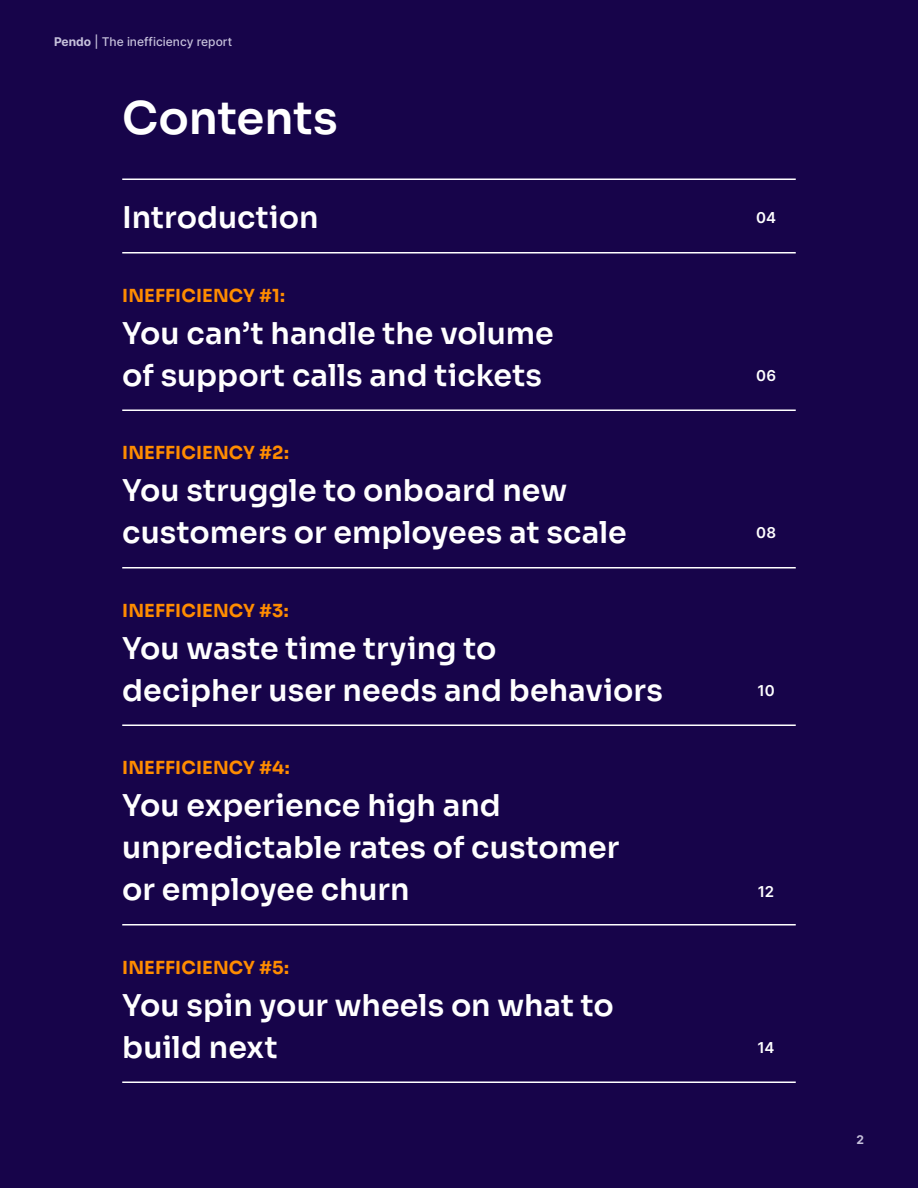
<style>
.page{position:relative;width:918px;height:1188px;background:#17044a}
.page>*{position:absolute;margin:0;border:0;box-sizing:border-box;transform-origin:0 0}
.Main_body{font:600 45px "Sora";letter-spacing:-.005em;color:#fff}
.ToC_-_First_Level{font:600 30px/42px "Sora";color:#fff}
.ToC_-_First_Level-2{font:700 18px "Sora";letter-spacing:.005em;color:#ff8c00}
.Main_body-2{font:15px "Inter";letter-spacing:.005em;color:#fff}
.t1{font:12px "Inter";color:#c6c1db}
</style>
<div class="page">
<hr style="left:122px;top:178px;width:674px;height:2px;background:#fff">
<hr style="left:122px;top:252px;width:674px;height:2px;background:#fff">
<hr style="left:122px;top:410px;width:674px;height:1px;background:#fff">
<hr style="left:122px;top:567px;width:674px;height:1px;background:#fff">
<hr style="left:122px;top:724px;width:674px;height:2px;background:#fff">
<hr style="left:122px;top:924px;width:674px;height:2px;background:#fff">
<hr style="left:122px;top:1082px;width:674px;height:1px;background:#fff">
<p class="t1" style="left:54px;top:33px;width:180px">Pendo | The inefficiency report</p>
<p class="Main_body" style="left:122px;top:80px;width:217px">Contents</p>
<p class="ToC_-_First_Level" style="left:122px;top:194px;width:198px">Introduction</p>
<p class="ToC_-_First_Level-2" style="left:122px;top:280px;width:164px">INEFFICIENCY #1:</p>
<p class="ToC_-_First_Level" style="left:122px;top:309px;width:433px">You can’t handle the volume of support calls and tickets</p>
<p class="ToC_-_First_Level-2" style="left:122px;top:438px;width:168px">INEFFICIENCY #2:</p>
<p class="ToC_-_First_Level" style="left:122px;top:467px;width:506px">You struggle to onboard new customers or employees at scale</p>
<p class="ToC_-_First_Level-2" style="left:122px;top:595px;width:168px">INEFFICIENCY #3:</p>
<p class="ToC_-_First_Level" style="left:122px;top:624px;width:542px">You waste time trying to<br>decipher user needs and behaviors</p>
<p class="ToC_-_First_Level-2" style="left:122px;top:753px;width:169px">INEFFICIENCY #4:</p>
<p class="ToC_-_First_Level" style="left:122px;top:782px;width:499px">You experience high and unpredictable rates of customer or employee churn</p>
<p class="ToC_-_First_Level-2" style="left:122px;top:952px;width:168px">INEFFICIENCY #5:</p>
<p class="ToC_-_First_Level" style="left:122px;top:981px;width:493px">You spin your wheels on what to build next</p>
<p class="Main_body-2" style="left:756px;top:207px;width:22px">04</p>
<p class="Main_body-2" style="left:756px;top:364px;width:22px">06</p>
<p class="Main_body-2" style="left:756px;top:522px;width:21px">08</p>
<p class="Main_body-2" style="left:757px;top:679px;width:19px">10</p>
<p class="Main_body-2" style="left:758px;top:880px;width:18px">12</p>
<p class="Main_body-2" style="left:758px;top:1036px;width:18px">14</p>
<p class="t1" style="left:856px;top:1131px;width:9px">2</p>
</div>
